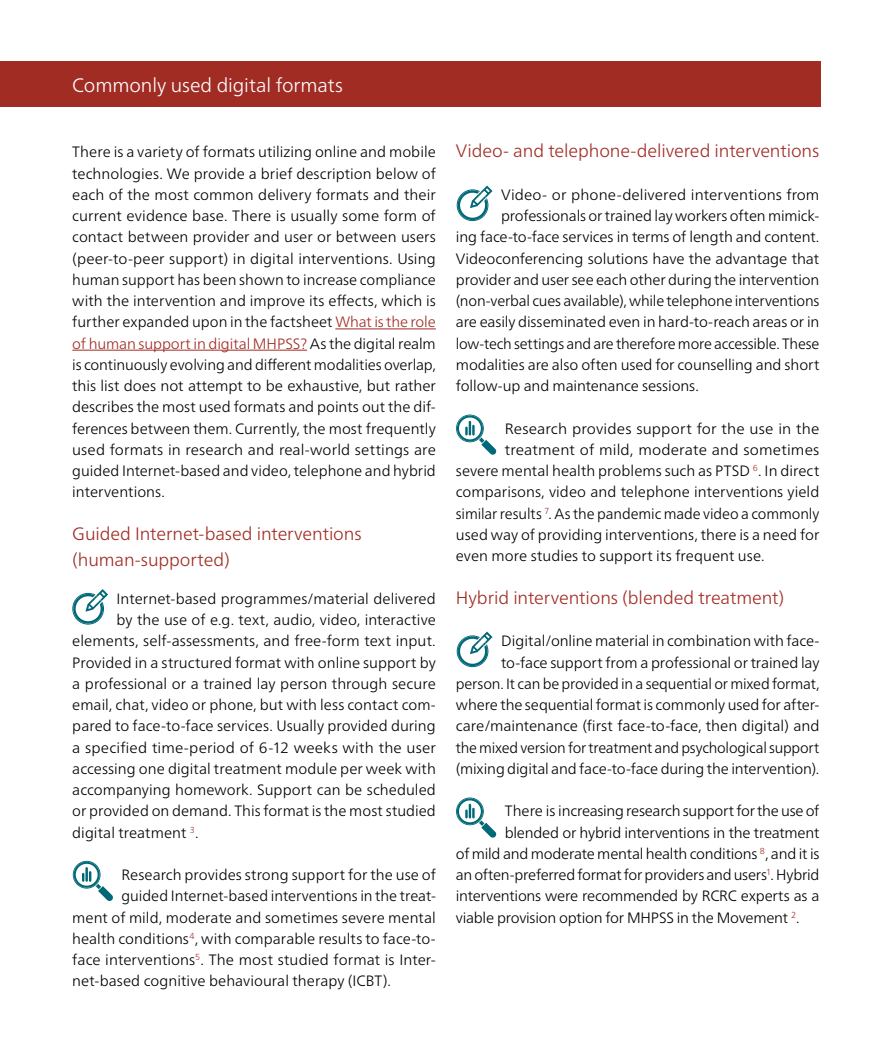
<style>
.page{position:relative;width:893px;height:1063px;background:#fff}
.page>*{position:absolute;margin:0;border:0;box-sizing:border-box;transform-origin:0 0}
.t1{font:300 19.5px "Frutiger Neue LTW1 G";letter-spacing:-.005em;color:#fff}
.t2{font:300 18px/25.5px "Frutiger Neue LTW1 G";letter-spacing:-.005em;color:#a12c24}
.t3{font:300 15px/21.3px "Frutiger Neue LTW1 G";color:#000;text-align:justify}
.t4{font:300 15px "Frutiger Neue LTW1 G";letter-spacing:-.02em;color:#000}
.s1{color:#a12c24}
</style>
<div class="page">
<hr style="left:335px;top:329px;width:101px;height:1px;background:#a12c24">
<hr style="left:72px;top:350px;width:235px;height:1px;background:#a12c24">
<div style="left:0;top:62px;width:821px;height:45px;background:#a12c24"></div>
<svg style="left:457px;top:186px;width:35px;height:35px"></svg>
<svg style="left:456px;top:415px;width:40px;height:40px"></svg>
<svg style="left:456px;top:797px;width:40px;height:41px"></svg>
<svg style="left:457px;top:632px;width:35px;height:35px"></svg>
<svg style="left:73px;top:861px;width:40px;height:40px"></svg>
<svg style="left:72px;top:589px;width:36px;height:36px"></svg>
<h1 class="t1" style="left:72px;top:73px;width:272px">Commonly used digital formats</h1>
<p class="t3" style="left:72px;top:141px;width:365px">There is a variety of formats utilizing online and mobile technologies. We provide a brief description below of each of the most common delivery formats and their current evidence base. There is usually some form of contact between provider and user or between users (peer-to-peer support) in digital interventions. Using human support has been shown to increase compliance with the intervention and improve its effects, which is further expanded upon in the factsheet <span class="s1">What is the role of human support in digital MHPSS?</span> As the digital realm is continuously evolving and different modalities overlap, this list does not attempt to be exhaustive, but rather describes the most used formats and points out the dif&shy;ferences between them. Currently, the most frequently used formats in research and real-world settings are guided Internet-based and video, telephone and hybrid interventions.</p>
<p class="t2" style="left:72px;top:521px;width:291px">Guided Internet-based interventions (human-supported)</p>
<p class="t3" style="left:117px;top:588px;width:321px">Internet-based programmes/material delivered</p>
<p class="t3" style="left:117px;top:609px;width:321px">by the use of e.g. text, audio, video, interactive</p>
<p class="t3" style="left:72px;top:630px;width:365px">elements, self-assessments, and free-form text input.</p>
<p class="t3" style="left:72px;top:652px;width:365px">Provided in a structured format with online support by</p>
<p class="t3" style="left:72px;top:673px;width:365px">a professional or a trained lay person through secure</p>
<p class="t3" style="left:72px;top:694px;width:365px">email, chat, video or phone, but with less contact com-</p>
<p class="t3" style="left:72px;top:715px;width:365px">pared to face-to-face services. Usually provided during</p>
<p class="t3" style="left:72px;top:737px;width:365px">a specified time-period of 6-12 weeks with the user</p>
<p class="t3" style="left:72px;top:758px;width:365px">accessing one digital treatment module per week with</p>
<p class="t3" style="left:72px;top:779px;width:365px">accompanying homework. Support can be scheduled</p>
<p class="t3" style="left:72px;top:800px;width:365px">or provided on demand. This format is the most studied</p>
<p class="t3" style="left:72px;top:822px;width:128px">digital treatment <sup>3</sup>.</p>
<p class="t3" style="left:121px;top:864px;width:316px">Research provides strong support for the use of</p>
<p class="t3" style="left:121px;top:885px;width:316px">guided Internet-based interventions in the treat-</p>
<p class="t3" style="left:72px;top:907px;width:365px">ment of mild, moderate and sometimes severe mental</p>
<p class="t3" style="left:72px;top:928px;width:365px">health conditions<sup>4</sup>, with comparable results to face-to-</p>
<p class="t3" style="left:72px;top:949px;width:365px">face interventions<sup>5</sup>. The most studied format is Inter-</p>
<p class="t3" style="left:72px;top:970px;width:320px">net-based cognitive behavioural therapy (ICBT).</p>
<p class="t2" style="left:456px;top:138px;width:365px">Video- and telephone-delivered interventions</p>
<p class="t3" style="left:501px;top:184px;width:320px">Video- or phone-delivered interventions from</p>
<p class="t3" style="left:501px;top:205px;width:320px">professionals or trained lay workers often mimick-</p>
<p class="t3" style="left:456px;top:226px;width:365px">ing face-to-face services in terms of length and content.</p>
<p class="t3" style="left:456px;top:248px;width:365px">Videoconferencing solutions have the advantage that</p>
<p class="t3" style="left:456px;top:269px;width:365px">provider and user see each other during the intervention</p>
<p class="t3" style="left:456px;top:290px;width:365px">(non-verbal cues available), while telephone interventions</p>
<p class="t3" style="left:456px;top:311px;width:365px">are easily disseminated even in hard-to-reach areas or in</p>
<p class="t3" style="left:456px;top:333px;width:365px">low-tech settings and are therefore more accessible. These</p>
<p class="t3" style="left:456px;top:354px;width:365px">modalities are also often used for counselling and short</p>
<p class="t3" style="left:456px;top:375px;width:245px">follow-up and maintenance sessions.</p>
<p class="t3" style="left:505px;top:418px;width:316px">Research provides support for the use in the</p>
<p class="t3" style="left:505px;top:439px;width:316px">treatment of mild, moderate and sometimes</p>
<p class="t3" style="left:456px;top:460px;width:365px">severe mental health problems such as PTSD <sup>6</sup>. In direct</p>
<p class="t3" style="left:456px;top:481px;width:365px">comparisons, video and telephone interventions yield</p>
<p class="t3" style="left:456px;top:503px;width:365px">similar results <sup>7</sup>. As the pandemic made video a commonly</p>
<p class="t3" style="left:456px;top:524px;width:365px">used way of providing interventions, there is a need for</p>
<p class="t3" style="left:456px;top:545px;width:310px">even more studies to support its frequent use.</p>
<p class="t2" style="left:456px;top:585px;width:330px">Hybrid interventions (blended treatment)</p>
<p class="t3" style="left:456px;top:630px;width:365px;text-align:right">Digital/online material in combination with face&shy;to-face support from a professional or trained lay person. It can be provided in a sequential or mixed format, where the sequential format is commonly used for after&shy;care/maintenance (first face-to-face, then digital) and the mixed version for treatment and psychological support (mixing digital and face-to-face during the intervention).</p>
<p class="t4" style="left:505px;top:802px;width:316px">There is increasing research support for the use of</p>
<p class="t3" style="left:505px;top:822px;width:316px">blended or hybrid interventions in the treatment</p>
<p class="t4" style="left:456px;top:845px;width:365px">of mild and moderate mental health conditions <sup>8</sup>, and it is</p>
<p class="t4" style="left:456px;top:866px;width:365px">an often-preferred format for providers and users<sup>1</sup>. Hybrid</p>
<p class="t4" style="left:456px;top:887px;width:365px">interventions were recommended by RCRC experts as a</p>
<p class="t3" style="left:456px;top:907px;width:345px">viable provision option for MHPSS in the Movement <sup>2</sup>.</p>
</div>
